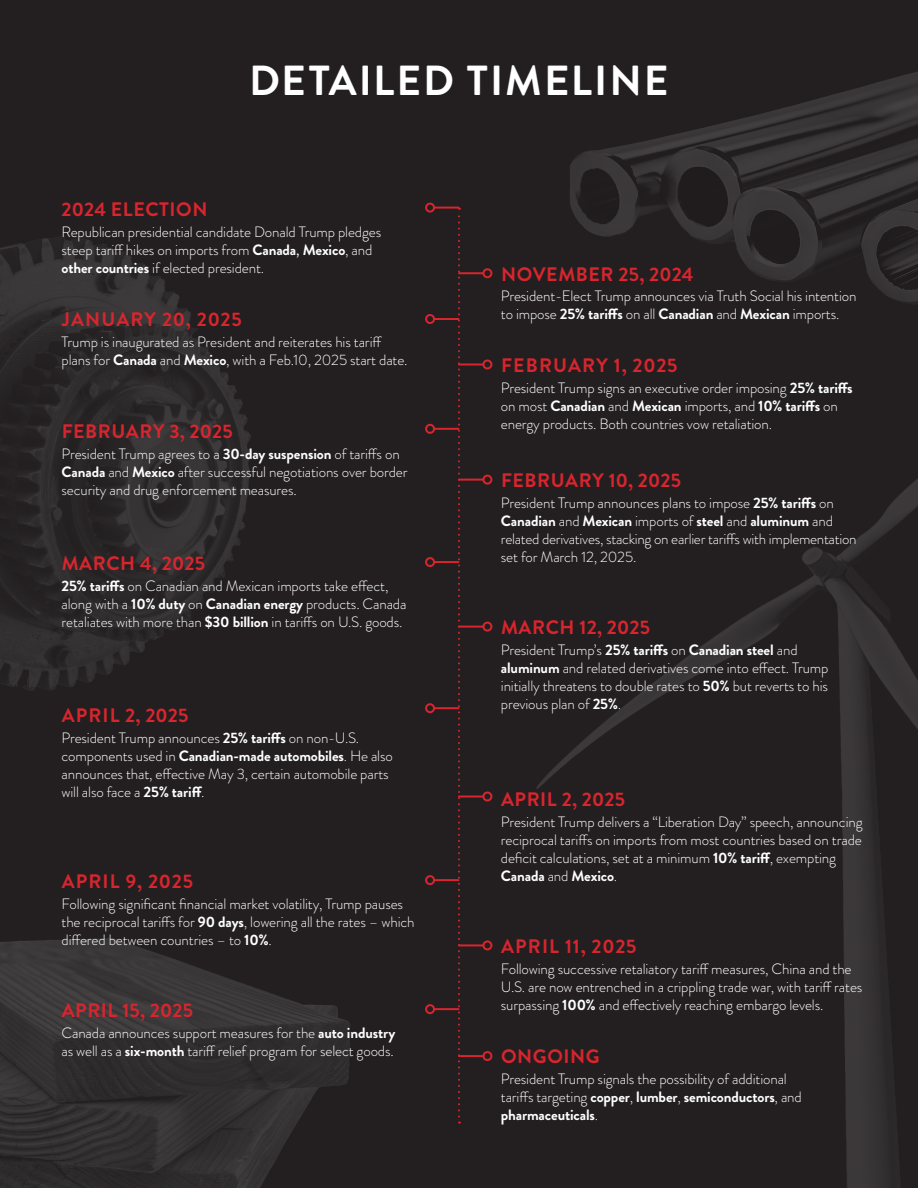
<style>
.page{position:relative;width:918px;height:1188px;background:#231f20}
.page>*{position:absolute;margin:0;border:0;box-sizing:border-box;transform-origin:0 0}
.t1{font:700 42px "Brandon Grotesque";letter-spacing:.05em;color:#fff}
.t2{font:700 19.5px "Brandon Grotesque";letter-spacing:.03em;color:#d8252e}
.t3{font:700 19.5px "Brandon Grotesque";letter-spacing:.06em;color:#d8252e}
.t4{font:700 19.5px "Brandon Grotesque";letter-spacing:.055em;color:#d8252e}
.t5{font:700 19.5px "Brandon Grotesque";letter-spacing:.05em;color:#d8252e}
.t6{font:300 15px/18px "Brandon Grotesque";letter-spacing:-.01em;color:#fff}
.s1{font-weight:700}
.s2{font-weight:400}
</style>
<div class="page">
<img style="left:0;top:238px;width:252px;height:452px">
<img style="left:0;top:938px;width:351px;height:250px">
<img style="left:472px;top:474px;width:446px;height:714px">
<img style="left:570px;top:71px;width:348px;height:231px">
<svg style="left:458px;top:208px;width:2px;height:916px"></svg>
<hr style="left:434px;top:207px;width:25px;height:2px;background:#d8252e">
<div style="left:425px;top:203px;width:10px;height:10px;border:2px solid #d8252e;border-radius:50%"></div>
<hr style="left:434px;top:318px;width:25px;height:2px;background:#d8252e">
<div style="left:425px;top:314px;width:10px;height:10px;border:2px solid #d8252e;border-radius:50%"></div>
<hr style="left:434px;top:428px;width:25px;height:2px;background:#d8252e">
<div style="left:425px;top:424px;width:10px;height:10px;border:2px solid #d8252e;border-radius:50%"></div>
<hr style="left:434px;top:561px;width:25px;height:2px;background:#d8252e">
<div style="left:425px;top:557px;width:10px;height:10px;border:2px solid #d8252e;border-radius:50%"></div>
<hr style="left:434px;top:707px;width:25px;height:2px;background:#d8252e">
<div style="left:425px;top:703px;width:10px;height:10px;border:2px solid #d8252e;border-radius:50%"></div>
<hr style="left:434px;top:879px;width:25px;height:2px;background:#d8252e">
<div style="left:425px;top:875px;width:10px;height:10px;border:2px solid #d8252e;border-radius:50%"></div>
<hr style="left:434px;top:1008px;width:25px;height:2px;background:#d8252e">
<div style="left:425px;top:1004px;width:10px;height:10px;border:2px solid #d8252e;border-radius:50%"></div>
<hr style="left:459px;top:272px;width:24px;height:2px;background:#d8252e">
<div style="left:482px;top:268px;width:10px;height:10px;border:2px solid #d8252e;border-radius:50%"></div>
<hr style="left:459px;top:363px;width:24px;height:2px;background:#d8252e">
<div style="left:482px;top:360px;width:10px;height:9px;border:2px solid #d8252e;border-radius:50%"></div>
<hr style="left:459px;top:479px;width:24px;height:2px;background:#d8252e">
<div style="left:482px;top:475px;width:10px;height:10px;border:2px solid #d8252e;border-radius:50%"></div>
<hr style="left:459px;top:626px;width:24px;height:2px;background:#d8252e">
<div style="left:482px;top:622px;width:10px;height:10px;border:2px solid #d8252e;border-radius:50%"></div>
<hr style="left:459px;top:796px;width:24px;height:2px;background:#d8252e">
<div style="left:482px;top:792px;width:10px;height:9px;border:2px solid #d8252e;border-radius:50%"></div>
<hr style="left:459px;top:944px;width:24px;height:2px;background:#d8252e">
<div style="left:482px;top:940px;width:10px;height:10px;border:2px solid #d8252e;border-radius:50%"></div>
<hr style="left:459px;top:1055px;width:24px;height:2px;background:#d8252e">
<div style="left:482px;top:1051px;width:10px;height:10px;border:2px solid #d8252e;border-radius:50%"></div>
<p class="t1" style="left:249px;top:52px;width:421px">DETAILED TIMELINE</p>
<p class="t2" style="left:62px;top:196px;width:148px">2024 ELECTION</p>
<p class="t6" style="left:62px;top:223px;width:321px">Republican presidential candidate Donald Trump pledges steep tariff hikes on imports from <span class="s1">Canada</span><span class="s2">,</span> <span class="s1">Mexico</span>, and <span class="s1">other countries</span> if elected president.</p>
<p class="t4" style="left:62px;top:306px;width:182px">JANUARY 20, 2025</p>
<p class="t6" style="left:62px;top:333px;width:348px">Trump is inaugurated as President and reiterates his tariff plans for <span class="s1">Canada</span> and <span class="s1">Mexico</span>, with a Feb.10, 2025 start date.</p>
<p class="t2" style="left:62px;top:417px;width:172px">FEBRUARY 3, 2025</p>
<p class="t6" style="left:62px;top:444px;width:348px">President Trump agrees to a <span class="s1">30-day suspension</span> of tariffs on<br><span class="s1">Canada</span> and <span class="s1">Mexico</span> after successful negotiations over border security and drug enforcement measures.</p>
<p class="t2" style="left:62px;top:550px;width:145px">MARCH 4, 2025</p>
<p class="t6" style="left:62px;top:577px;width:346px"><span class="s1">25% tariffs</span> on Canadian and Mexican imports take effect, along with a <span class="s1">10% duty</span> on <span class="s1">Canadian energy</span> products. Canada retaliates with more than <span class="s1">$30 billion</span> in tariffs on U.S. goods.</p>
<p class="t3" style="left:62px;top:702px;width:128px">APRIL 2, 2025</p>
<p class="t6" style="left:62px;top:729px;width:333px">President Trump announces <span class="s1">25% tariffs</span> on non-U.S. components used in <span class="s1">Canadian-made automobiles</span>. He also announces that, effective May 3, certain automobile parts will also face a <span class="s1">25% tariff</span>.</p>
<p class="t3" style="left:62px;top:868px;width:133px">APRIL 9, 2025</p>
<p class="t6" style="left:62px;top:895px;width:355px">Following significant financial market volatility, Trump pauses the reciprocal tariffs for <span class="s1">90 days</span>, lowering all the rates – which differed between countries – to <span class="s1">10%</span>.</p>
<p class="t2" style="left:62px;top:997px;width:133px">APRIL 15, 2025</p>
<p class="t6" style="left:62px;top:1024px;width:335px">Canada announces support measures for the <span class="s1">auto industry </span>as well as a <span class="s1">six-month</span> tariff relief program for select goods.</p>
<p class="t2" style="left:501px;top:260px;width:194px">NOVEMBER 25, 2024</p>
<p class="t6" style="left:501px;top:287px;width:357px">President-Elect Trump announces via Truth Social his intention to impose <span class="s1">25% tariffs</span> on all <span class="s1">Canadian</span> and <span class="s1">Mexican</span> imports.</p>
<p class="t3" style="left:501px;top:351px;width:178px">FEBRUARY 1, 2025</p>
<p class="t6" style="left:501px;top:379px;width:353px">President Trump signs an executive order imposing <span class="s1">25% tariffs </span>on most <span class="s1">Canadian</span> and <span class="s1">Mexican</span> imports, and <span class="s1">10% tariffs</span> on energy products. Both countries vow retaliation.</p>
<p class="t2" style="left:501px;top:467px;width:182px">FEBRUARY 10, 2025</p>
<p class="t6" style="left:501px;top:494px;width:357px">President Trump announces plans to impose <span class="s1">25% tariffs</span> on <span class="s1">Canadian</span> and <span class="s1">Mexican</span> imports of <span class="s1">steel</span> and <span class="s1">aluminum</span> and related derivatives, stacking on earlier tariffs with implementation set for March 12, 2025.</p>
<p class="t2" style="left:501px;top:614px;width:150px">MARCH 12, 2025</p>
<p class="t6" style="left:501px;top:641px;width:329px">President Trump’s <span class="s1">25% tariffs</span> on <span class="s1">Canadian steel</span> and <span class="s1">aluminum</span> and related derivatives come into effect. Trump initially threatens to double rates to <span class="s1">50%</span> but reverts to his previous plan of <span class="s1">25%</span>.</p>
<p class="t2" style="left:501px;top:785px;width:125px">APRIL 2, 2025</p>
<p class="t6" style="left:501px;top:813px;width:363px">President Trump delivers a “Liberation Day” speech, announcing reciprocal tariffs on imports from most countries based on trade deficit calculations, set at a minimum <span class="s1">10% tariff</span>, exempting <span class="s1">Canada</span> and <span class="s1">Mexico</span>.</p>
<p class="t5" style="left:501px;top:932px;width:137px">APRIL 11, 2025</p>
<p class="t6" style="left:501px;top:959px;width:363px">Following successive retaliatory tariff measures, China and the<br>U.S. are now entrenched in a crippling trade war, with tariff rates surpassing <span class="s1">100%</span> and effectively reaching embargo levels.</p>
<p class="t2" style="left:501px;top:1043px;width:100px">ONGOING</p>
<p class="t6" style="left:501px;top:1070px;width:303px">President Trump signals the possibility of additional tariffs targeting <span class="s1">copper</span>, <span class="s1">lumber</span>, <span class="s1">semiconductors</span>, and <span class="s1">pharmaceuticals</span>.</p>
</div>
